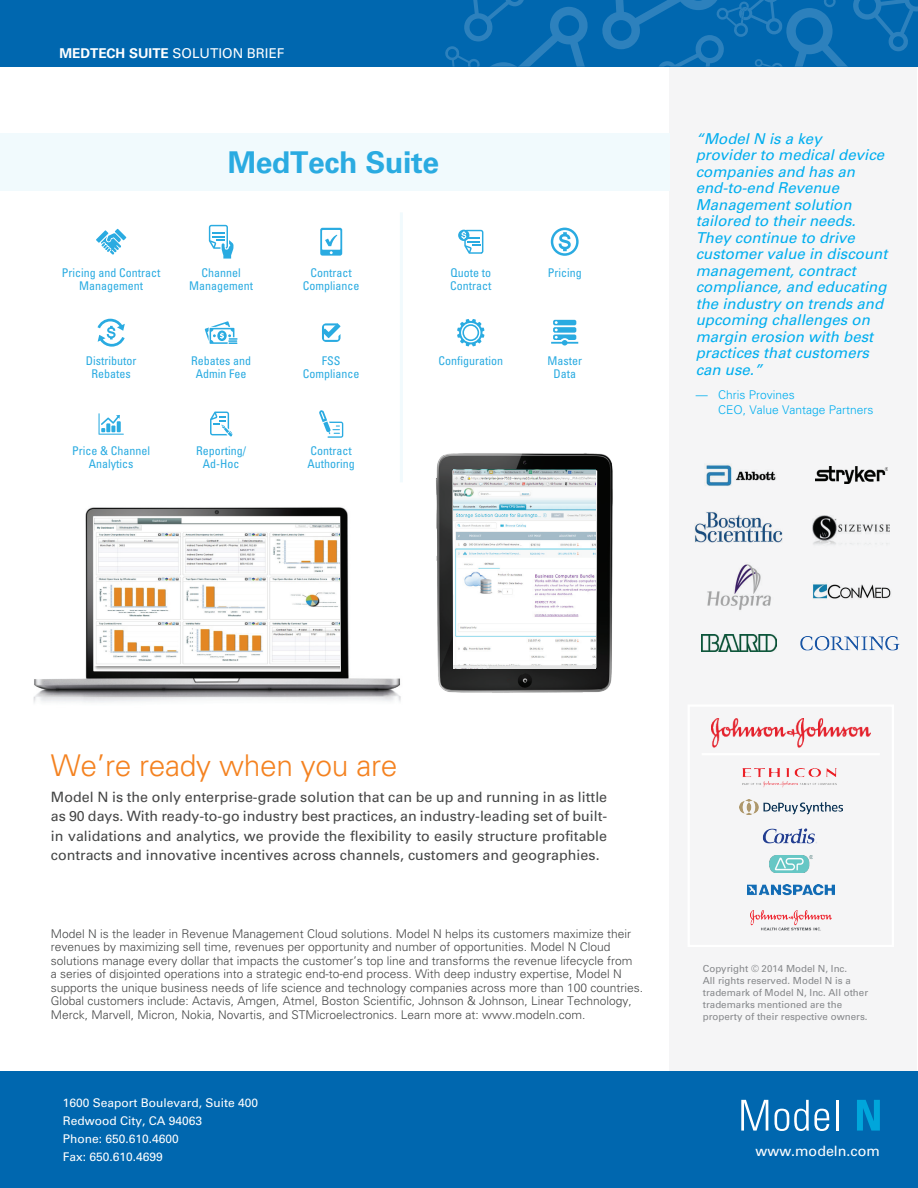
<style>
.page{position:relative;width:918px;height:1188px;background:#fff}
.page>*{position:absolute;margin:0;border:0;box-sizing:border-box;transform-origin:0 0}
.t1{font:300 30px "Univers LT Std";letter-spacing:-.01em;color:#f48220}
.t2{font:700 30px "Univers LT Std";letter-spacing:-.01em;color:#2aabe1}
.t3{font:italic 15px/16.5px "Univers LT Std";color:#00aeef}
.t4{font:14.25px/19.5px "Univers LT Std";color:#454646;text-align:justify}
.t5{font:14.25px "Univers LT Std";color:#fff}
.t6{font:13.5px "Univers LT Std";color:#fff}
.t7{font:300 12px/13.5px "Univers LT Std";color:#454646}
.t8{font:condensed 12px/13.5px "Univers LT Std";color:#2aabe1;text-align:center}
.t9{font:12px/18px "Univers LT Std";color:#fff}
.t10{font:300 12px/15px "Univers LT Std";color:#00aeef}
.t11{font:9.75px/12px "Univers LT Std";color:#86888b}
.s1{font-weight:700}
</style>
<div class="page">
<div style="left:670px;top:0;width:247px;height:1116px;background:#f5f5f6"></div>
<div style="left:0;top:0;width:918px;height:67px;background:#0067af"></div>
<div style="left:0;top:1071px;width:918px;height:117px;background:#0067af"></div>
<svg style="left:741px;top:1100px;width:27px;height:31px"></svg>
<svg style="left:775px;top:1100px;width:54px;height:31px"></svg>
<hr style="left:836px;top:1100px;width:2px;height:31px;background:#fff">
<svg style="left:857px;top:1100px;width:23px;height:31px"></svg>
<img style="left:695px;top:512px;width:88px;height:31px">
<img style="left:815px;top:467px;width:72px;height:17px">
<img style="left:704px;top:465px;width:72px;height:21px">
<img style="left:707px;top:564px;width:64px;height:46px">
<img style="left:812px;top:516px;width:78px;height:29px">
<img style="left:701px;top:634px;width:75px;height:18px">
<img style="left:813px;top:584px;width:78px;height:15px">
<div style="left:0;top:133px;width:670px;height:58px;background:#f1fafd"></div>
<svg style="left:99px;top:413px;width:25px;height:22px"></svg>
<svg style="left:210px;top:412px;width:22px;height:25px"></svg>
<svg style="left:319px;top:410px;width:24px;height:28px"></svg>
<svg style="left:96px;top:229px;width:30px;height:26px"></svg>
<svg style="left:209px;top:225px;width:25px;height:34px"></svg>
<svg style="left:320px;top:228px;width:22px;height:28px"></svg>
<div style="left:458px;top:230px;width:11px;height:11px;background:#2aabe1;border-radius:50%"></div>
<svg style="left:461px;top:230px;width:22px;height:24px"></svg>
<svg style="left:551px;top:228px;width:28px;height:28px"></svg>
<svg style="left:553px;top:230px;width:23px;height:23px"></svg>
<svg style="left:559px;top:232px;width:12px;height:19px"></svg>
<svg style="left:97px;top:319px;width:28px;height:28px"></svg>
<svg style="left:205px;top:321px;width:33px;height:23px"></svg>
<svg style="left:322px;top:323px;width:19px;height:19px"></svg>
<svg style="left:457px;top:319px;width:27px;height:27px"></svg>
<svg style="left:551px;top:320px;width:27px;height:26px"></svg>
<img style="left:711px;top:719px;width:159px;height:29px">
<hr style="left:702px;top:753px;width:178px;height:2px;background:#fff">
<img style="left:769px;top:855px;width:43px;height:17px">
<img style="left:747px;top:884px;width:87px;height:12px">
<img style="left:762px;top:828px;width:55px;height:16px">
<img style="left:739px;top:799px;width:103px;height:16px">
<img style="left:743px;top:768px;width:94px;height:20px">
<img style="left:751px;top:911px;width:80px;height:19px">
<img style="left:33px;top:507px;width:368px;height:196px">
<img style="left:93px;top:516px;width:246px;height:155px">
<img style="left:95px;top:517px;width:244px;height:149px">
<img style="left:436px;top:453px;width:177px;height:240px">
<img style="left:453px;top:469px;width:143px;height:199px">
<hr style="left:400px;top:212px;width:3px;height:270px;background:#f1fafd">
<svg style="left:445px;top:0;width:473px;height:67px"></svg>
<img style="left:800px;top:636px;width:100px;height:15px">
<p class="t6" style="left:59px;top:45px;width:227px"><span class="s1">MEDTECH SUITE</span> SOLUTION BRIEF</p>
<h1 class="t2" style="left:228px;top:145px;width:213px">MedTech Suite</h1>
<p class="t8" style="left:62px;top:266px;width:100px">Pricing and Contract<br>Management</p>
<p class="t8" style="left:189px;top:266px;width:65px">Channel<br>Management</p>
<p class="t8" style="left:303px;top:266px;width:58px">Contract<br>Compliance</p>
<p class="t8" style="left:450px;top:266px;width:43px;text-align:left">Quote to<br>Contract</p>
<p class="t8" style="left:548px;top:266px;width:35px">Pricing</p>
<p class="t8" style="left:86px;top:353px;width:52px">Distributor<br>Rebates</p>
<p class="t8" style="left:191px;top:353px;width:62px">Rebates and<br>Admin Fee</p>
<p class="t8" style="left:303px;top:353px;width:58px">FSS<br>Compliance</p>
<p class="t8" style="left:438px;top:353px;width:66px">Configuration</p>
<p class="t8" style="left:547px;top:353px;width:36px">Master<br>Data</p>
<p class="t8" style="left:72px;top:444px;width:80px">Price &amp; Channel<br>Analytics</p>
<p class="t8" style="left:196px;top:444px;width:52px">Reporting/<br>Ad-Hoc</p>
<p class="t8" style="left:308px;top:444px;width:49px;text-align:left">Contract<br>Authoring</p>
<p class="t3" style="left:696px;top:130px;width:193px">“Model N is a key<br>provider to medical device companies and has an end-to-end Revenue<br>Management solution tailored to their needs.<br>They continue to drive customer value in discount management, contract compliance, and educating the industry on trends and upcoming challenges on margin erosion with best practices that customers can use.”</p>
<p class="t10" style="left:718px;top:387px;width:157px;text-indent:-22px">— Chris Provines<br>CEO, Value Vantage Partners</p>
<h1 class="t1" style="left:51px;top:748px;width:348px">We’re ready when you are</h1>
<p class="t4" style="left:51px;top:787px;width:558px">Model N is the only enterprise-grade solution that can be up and running in as little as 90 days. With ready-to-go industry best practices, an industry-leading set of built&shy;in validations and analytics, we provide the flexibility to easily structure profitable contracts and innovative incentives across channels, customers and geographies.</p>
<p class="t7" style="left:51px;top:927px;width:594px">Model N is the leader in Revenue Management Cloud solutions. Model N helps its customers maximize their revenues by maximizing sell time, revenues per opportunity and number of opportunities. Model N Cloud solutions manage every dollar that impacts the customer’s top line and transforms the revenue lifecycle from<br>a series of disjointed operations into a strategic end-to-end process. With deep industry expertise, Model N supports the unique business needs of life science and technology companies across more than 100 countries.<br>Global customers include: Actavis, Amgen, Atmel, Boston Scientific, Johnson &amp; Johnson, Linear Technology, Merck, Marvell, Micron, Nokia, Novartis, and STMicroelectronics. Learn more at: www.modeln.com.</p>
<p class="t9" style="left:63px;top:1094px;width:197px">1600 Seaport Boulevard, Suite 400<br>Redwood City, CA 94063<br>Phone: 650.610.4600<br>Fax: 650.610.4699</p>
<p class="t11" style="left:703px;top:963px;width:167px">Copyright © 2014 Model N, Inc.<br>All rights reserved. Model N is a trademark of Model N, Inc. All other trademarks mentioned are the property of their respective owners.</p>
<p class="t5" style="left:756px;top:1143px;width:126px">www.modeln.com</p>
</div>
